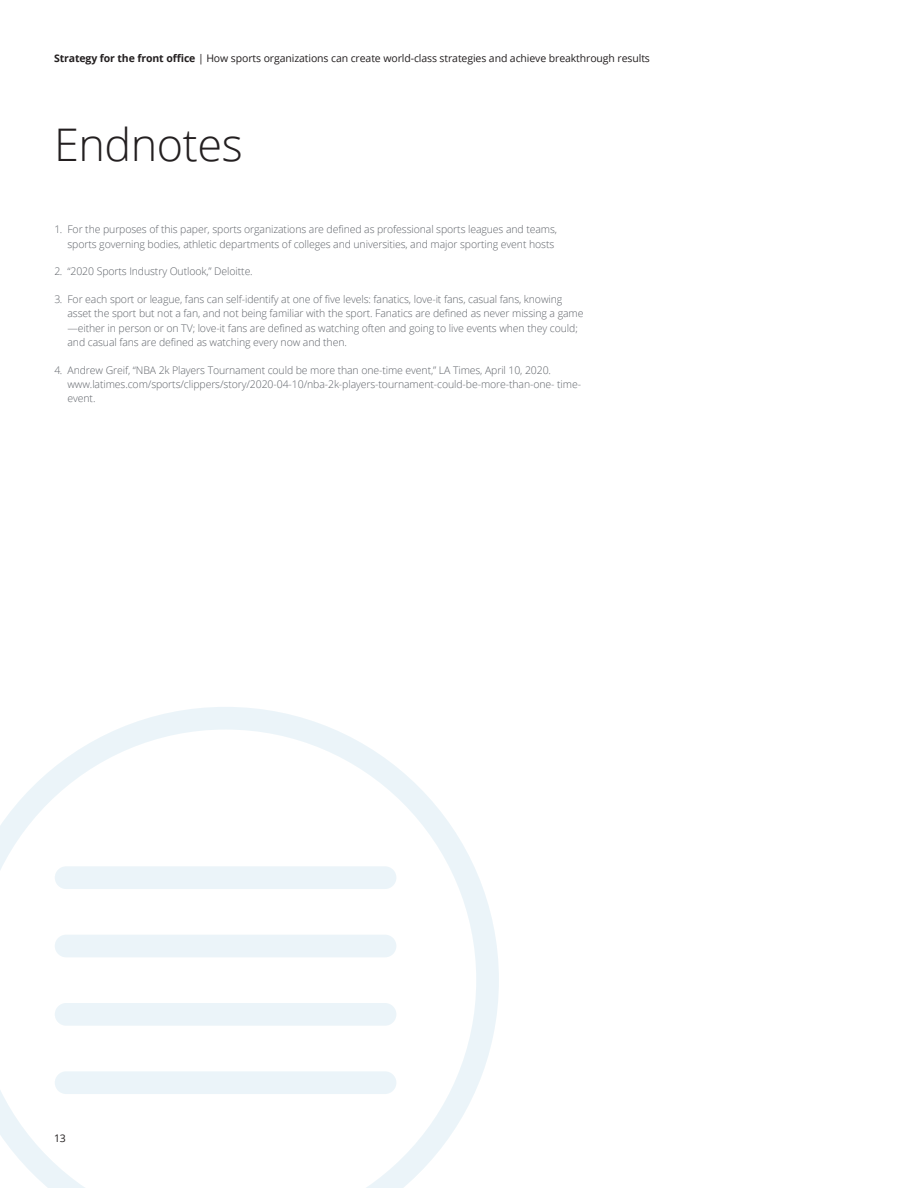
<style>
.page{position:relative;width:918px;height:1188px;background:#fff}
.page>*{position:absolute;margin:0;border:0;box-sizing:border-box;transform-origin:0 0}
.Story_heading_light{font:300 45px "Open Sans";letter-spacing:-.01em;color:#231f20}
.t1{font:300 10.5px/14.2px "Open Sans";letter-spacing:-.01em;color:#5f6369}
.t2{font:10.5px "Open Sans";letter-spacing:-.01em;color:#231f20}
.s1{font-weight:700}
</style>
<div class="page">
<svg style="left:0;top:707px;width:499px;height:481px"></svg>
<p class="t2" style="left:54px;top:51px;width:597px"><span class="s1">Strategy for the front office</span> | How sports organizations can create world-class strategies and achieve breakthrough results</p>
<p class="Story_heading_light" style="left:54px;top:114px;width:190px">Endnotes</p>
<p class="t1" style="left:55px;top:222px;width:504px;text-align:right">1. For the purposes of this paper, sports organizations are defined as professional sports leagues and teams, sports governing bodies, athletic departments of colleges and universities, and major sporting event hosts</p>
<p class="t1" style="left:55px;top:264px;width:200px">2. “2020 Sports Industry Outlook,” Deloitte.</p>
<p class="t1" style="left:67px;top:292px;width:518px;text-indent:-13px">3. For each sport or league, fans can self-identify at one of five levels: fanatics, love-it fans, casual fans, knowing asset the sport but not a fan, and not being familiar with the sport. Fanatics are defined as never missing a game —either in person or on TV; love-it fans are defined as watching often and going to live events when they could; and casual fans are defined as watching every now and then.</p>
<p class="t1" style="left:67px;top:362px;width:515px;text-indent:-13px">4. Andrew Greif, “NBA 2k Players Tournament could be more than one-time event,” LA Times, April 10, 2020. www.latimes.com/sports/clippers/story/2020-04-10/nba-2k-players-tournament-could-be-more-than-one- time&shy;event.</p>
<p class="t2" style="left:54px;top:1131px;width:13px">13</p>
</div>
